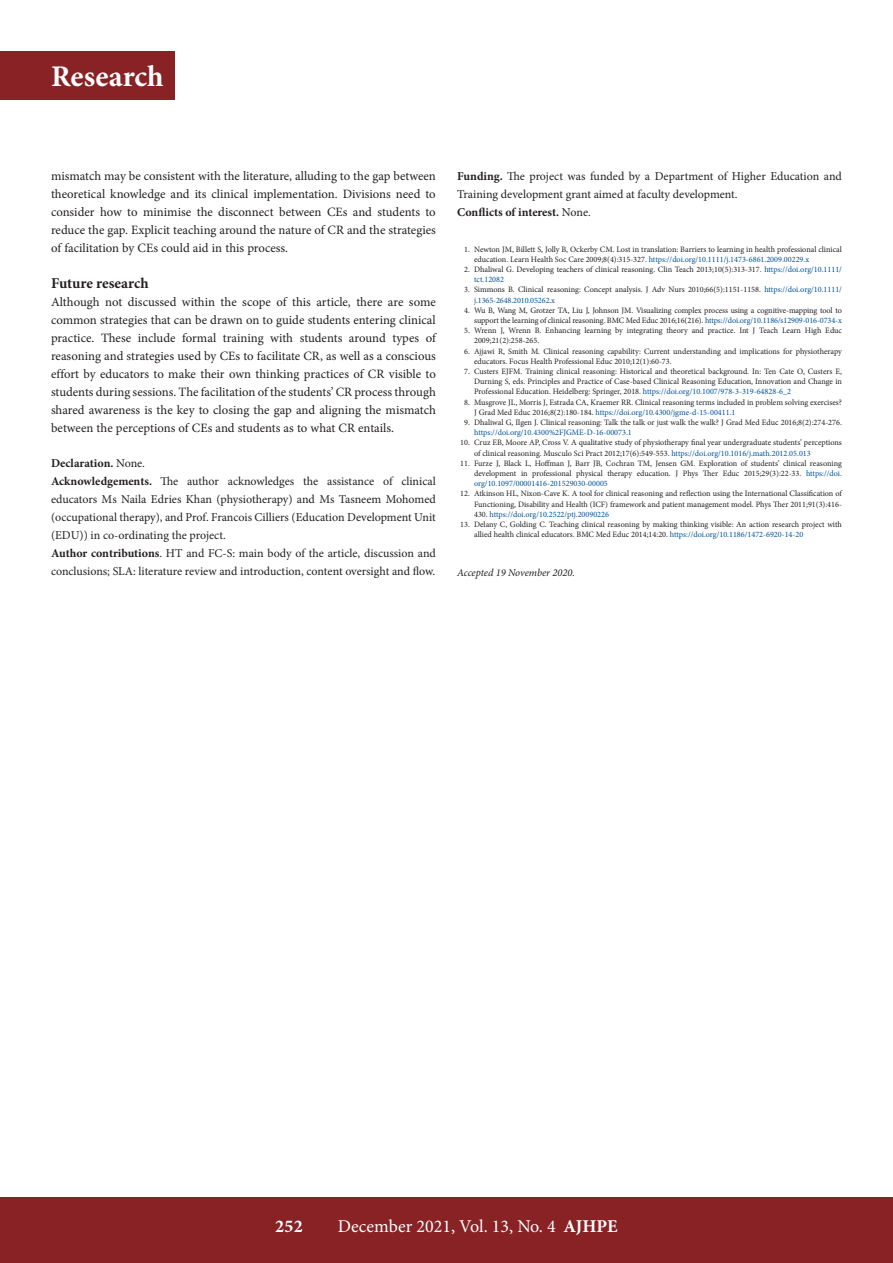
<style>
.page{position:relative;width:893px;height:1263px;background:#fff}
.page>*{position:absolute;margin:0;border:0;box-sizing:border-box;transform-origin:0 0}
.t1{font:700 30px "Minion Pro";color:#fff}
.t2{font:18px "Minion Pro";color:#fff}
.t3{font:700 18px "Minion Pro";color:#fff}
.C_HEAD{font:700 15px "Minion Pro";letter-spacing:-.005em;color:#231f20}
.BODY_TEXT_1ST_PARAGR{font:12.75px/18px "Minion Pro";color:#231f20;text-align:justify}
.ACKNOWLEGEMENTS{font:12px/18px "Minion Pro";letter-spacing:-.005em;color:#231f20}
.ACKNOWLEGEMENTS-2{font:700 12px "Minion Pro";color:#231f20}
.ACCEPTED{font:italic 10.5px "Minion Pro";letter-spacing:-.005em;color:#231f20}
.t4{font:8.25px/10.2px "Minion Pro";color:#231f20}
.s1{font-weight:400}
.s2{font-weight:700}
.s3{color:#01529a}
</style>
<div class="page">
<div style="left:0;top:1197px;width:893px;height:66px;background:#892225"></div>
<div style="left:0;top:51px;width:174px;height:49px;background:#892225"></div>
<h1 class="t1" style="left:51px;top:56px;width:114px">Research</h1>
<p class="BODY_TEXT_1ST_PARAGR" style="left:51px;top:167px;width:386px">mismatch may be consistent with the literature, alluding to the gap between theoretical knowledge and its clinical implementation. Divisions need to consider how to minimise the disconnect between CEs and students to reduce the gap. Explicit teaching around the nature of CR and the strategies of facilitation by CEs could aid in this process.</p>
<h3 class="C_HEAD" style="left:51px;top:273px;width:99px">Future research</h3>
<p class="BODY_TEXT_1ST_PARAGR" style="left:51px;top:293px;width:386px">Although not discussed within the scope of this article, there are some common strategies that can be drawn on to guide students entering clinical practice. These include formal training with students around types of reasoning and strategies used by CEs to facilitate CR, as well as a conscious effort by educators to make their own thinking practices of CR visible to students during sessions. The facilitation of the students’ CR process through shared awareness is the key to closing the gap and aligning the mismatch between the perceptions of CEs and students as to what CR entails.</p>
<p class="ACKNOWLEGEMENTS-2" style="left:51px;top:455px;width:96px">Declaration. <span class="s1">None.</span></p>
<p class="ACKNOWLEGEMENTS" style="left:51px;top:472px;width:386px;text-align:justify"><span class="s2">Acknowledgements.</span> The author acknowledges the assistance of clinical educators Ms Naila Edries Khan (physiotherapy) and Ms Tasneem Mohomed (occupational therapy), and Prof. Francois Cilliers (Education Development Unit (EDU)) in co‑ordinating the project.</p>
<p class="ACKNOWLEGEMENTS" style="left:51px;top:544px;width:386px"><span class="s2">Author contributions</span>. HT and FC-S: main body of the article, discussion and conclusions; SLA: literature review and introduction, content oversight and flow.</p>
<p class="ACKNOWLEGEMENTS" style="left:457px;top:167px;width:386px"><span class="s2">Funding.</span> The project was funded by a Department of Higher Education and<br>Training development grant aimed at faculty development.</p>
<p class="ACKNOWLEGEMENTS-2" style="left:457px;top:204px;width:135px">Conflicts of interest. <span class="s1">None.</span></p>
<p class="t4" style="left:474px;top:244px;width:369px;text-indent:-10px">1. Newton JM, Billett S, Jolly B, Ockerby CM. Lost in translation: Barriers to learning in health professional clinical education. Learn Health Soc Care 2009;8(4):315-327. <span class="s3">https://doi.org/10.1111/j.1473-6861.2009.00229.x</span></p>
<p class="t4" style="left:474px;top:264px;width:369px;text-indent:-10px">2. Dhaliwal G. Developing teachers of clinical reasoning. Clin Teach 2013;10(5):313-317. <span class="s3">https://doi.org/10.1111/ tct.12082</span></p>
<p class="t4" style="left:474px;top:285px;width:369px;text-indent:-10px">3. Simmons B. Clinical reasoning: Concept analysis. J Adv Nurs 2010;66(5):1151-1158. <span class="s3">https://doi.org/10.1111/ j.1365-2648.2010.05262.x</span></p>
<p class="t4" style="left:464px;top:305px;width:379px;text-align:right">4. Wu B, Wang M, Grotzer TA, Liu J, Johnson JM. Visualizing complex process using a cognitive-mapping tool to support the learning of clinical reasoning. BMC Med Educ 2016;16(216). <span class="s3">https://doi.org/10.1186/s12909-016-0734-x</span></p>
<p class="t4" style="left:474px;top:325px;width:369px;text-indent:-10px">5. Wrenn J, Wrenn B. Enhancing learning by integrating theory and practice. Int J Teach Learn High Educ<br>2009;21(2):258-265.</p>
<p class="t4" style="left:474px;top:346px;width:369px;text-indent:-10px">6. Ajjawi R, Smith M. Clinical reasoning capability: Current understanding and implications for physiotherapy educators. Focus Health Professional Educ 2010;12(1):60-73.</p>
<p class="t4" style="left:474px;top:366px;width:369px;text-align:justify;text-indent:-10px">7. Custers EJFM. Training clinical reasoning: Historical and theoretical background. In: Ten Cate O, Custers E, Durning S, eds. Principles and Practice of Case-based Clinical Reasoning Education, Innovation and Change in Professional Education. Heidelberg: Springer, 2018. <span class="s3">https://doi.org/10.1007/978-3-319-64828-6_2</span></p>
<p class="t4" style="left:474px;top:397px;width:369px;text-indent:-10px">8. Musgrove JL, Morris J, Estrada CA, Kraemer RR. Clinical reasoning terms included in problem solving exercises?<br>J Grad Med Educ 2016;8(2):180-184. <span class="s3">https://doi.org/10.4300/jgme-d-15-00411.1</span></p>
<p class="t4" style="left:474px;top:417px;width:369px;text-indent:-10px">9. Dhaliwal G, Ilgen J. Clinical reasoning: Talk the talk or just walk the walk? J Grad Med Educ 2016;8(2):274-276. <span class="s3">https://doi.org/10.4300%2FJGME-D-16-00073.1</span></p>
<p class="t4" style="left:474px;top:438px;width:369px;text-indent:-14px">10. Cruz EB, Moore AP, Cross V. A qualitative study of physiotherapy final year undergraduate students’ perceptions of clinical reasoning. Musculo Sci Pract 2012;17(6):549-553. <span class="s3">https://doi.org/10.1016/j.math.2012.05.013</span></p>
<p class="t4" style="left:474px;top:458px;width:369px;text-align:justify;text-indent:-14px">11. Furze J, Black L, Hoffman J, Barr JB, Cochran TM, Jensen GM. Exploration of students’ clinical reasoning development in professional physical therapy education. J Phys Ther Educ 2015;29(3):22-33. <span class="s3">https://doi. org/10.1097/00001416-201529030-00005</span></p>
<p class="t4" style="left:474px;top:489px;width:369px;text-align:justify;text-indent:-14px">12. Atkinson HL, Nixon-Cave K. A tool for clinical reasoning and reflection using the International Classification of Functioning, Disability and Health (ICF) framework and patient management model. Phys Ther 2011;91(3):416- 430. <span class="s3">https://doi.org/10.2522/ptj.20090226</span></p>
<p class="t4" style="left:474px;top:519px;width:369px;text-indent:-14px">13. Delany C, Golding C. Teaching clinical reasoning by making thinking visible: An action research project with allied health clinical educators. BMC Med Educ 2014;14:20. <span class="s3">https://doi.org/10.1186/1472-6920-14-20</span></p>
<p class="ACCEPTED" style="left:457px;top:565px;width:119px">Accepted 19 November 2020.</p>
<h2 class="t3" style="left:275px;top:1213px;width:29px">252</h2>
<h2 class="t2" style="left:338px;top:1214px;width:281px">December 2021, Vol. 13, No. 4 <span class="s2">AJHPE</span></h2>
</div>
